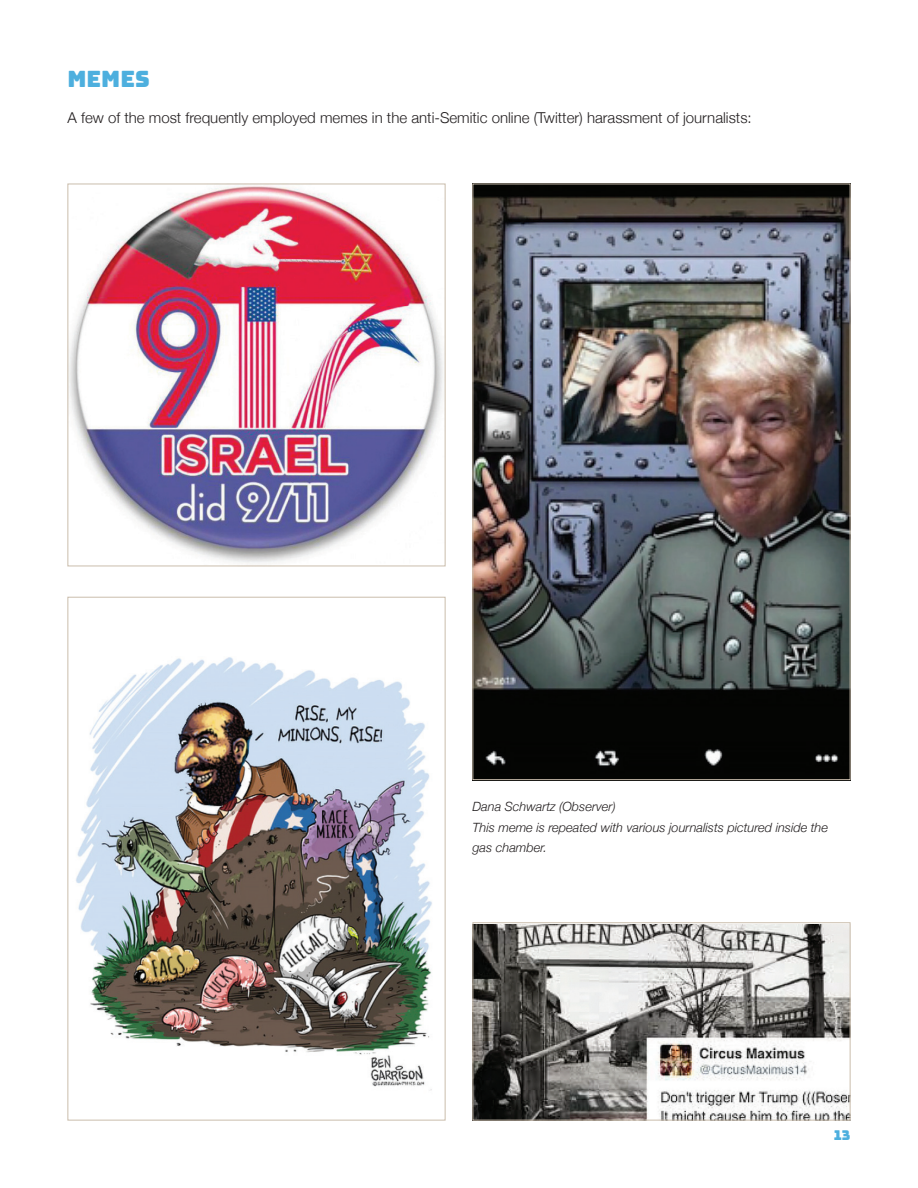
<style>
.page{position:relative;width:918px;height:1188px;background:#fff}
.page>*{position:absolute;margin:0;border:0;box-sizing:border-box;transform-origin:0 0}
.t1{font:22.5px "Bungee";color:#4dafde}
.t2{font:300 15px "Helvetica Neue";color:#231f20}
.t3{font:13.5px "Bungee";color:#4dafde}
.t4{font:italic 300 12.75px/20.2px "Helvetica Neue";color:#231f20}
</style>
<div class="page">
<img style="left:70px;top:186px;width:373px;height:377px">
<div style="left:68px;top:184px;width:378px;height:382px;border:1px solid #cabdac"></div>
<img style="left:474px;top:186px;width:374px;height:592px">
<img style="left:76px;top:657px;width:356px;height:433px">
<img style="left:474px;top:924px;width:374px;height:194px">
<div style="left:472px;top:922px;width:378px;height:198px;border:1px solid #cabdac"></div>
<p class="t1" style="left:68px;top:66px;width:84px">MEMES</p>
<p class="t2" style="left:68px;top:108px;width:686px">A few of the most frequently employed memes in the anti-Semitic online (Twitter) harassment of journalists:</p>
<p class="t4" style="left:472px;top:796px;width:145px">Dana Schwartz (Observer)</p>
<p class="t4" style="left:472px;top:817px;width:357px">This meme is repeated with various journalists pictured inside the gas chamber.</p>
<p class="t3" style="left:834px;top:1127px;width:18px">13</p>
</div>
